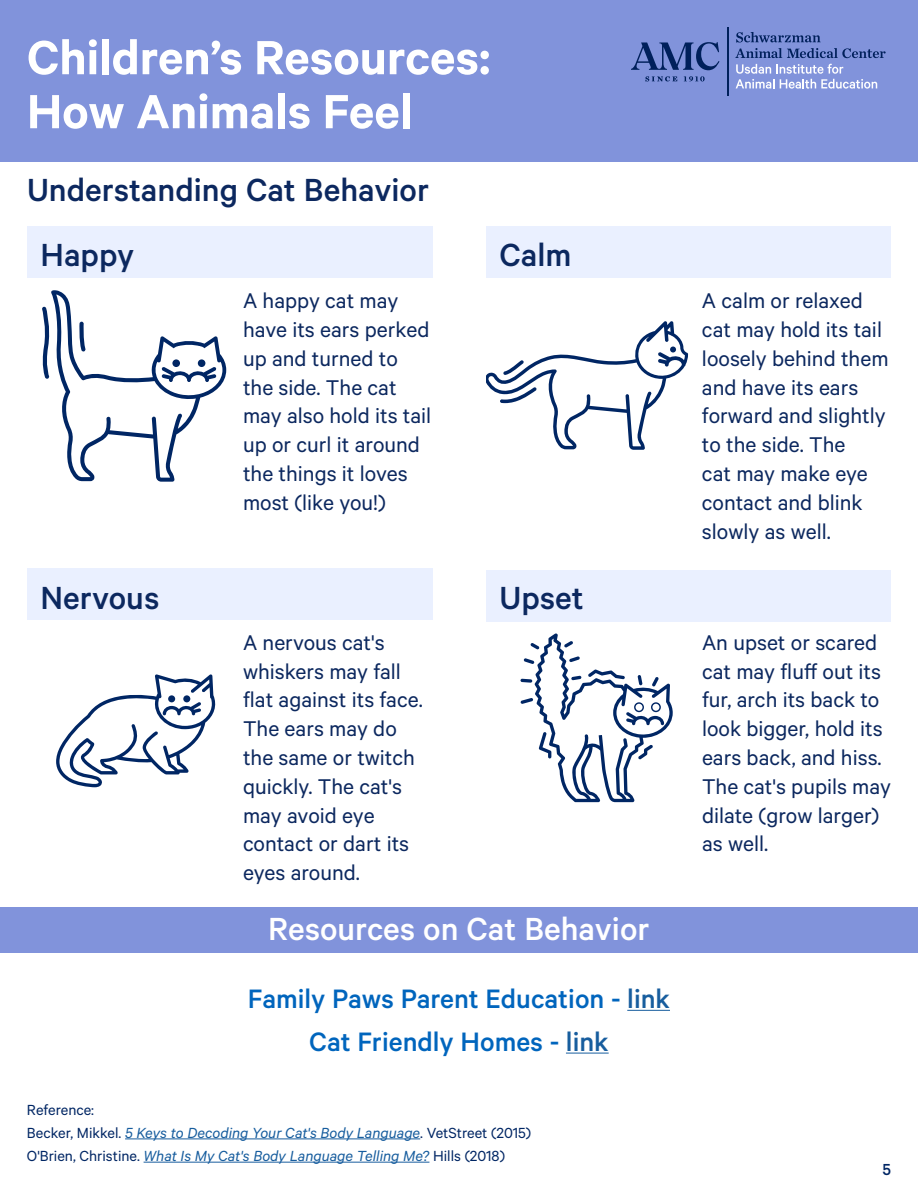
<style>
.page{position:relative;width:918px;height:1188px;background:#fff}
.page>*{position:absolute;margin:0;border:0;box-sizing:border-box;transform-origin:0 0}
.t1{font:600 54px "Calibre";color:#fff}
.CMYK_Navy_-_Content{font:500 36px "Calibre";color:#0c285f}
.CMYK_Navy_-_Content-2{font:500 36px "Calibre";color:#fff}
.CMYK_Navy_-_Bullet_T{font:500 30px "Calibre";color:#0065bd}
.CMYK_Navy_-_Bullet_T-2{font:24px/28.8px "Calibre";color:#0c285f}
.t2{font:500 18px "Calibre";color:#002664}
.CMYK_Navy_-_Bullet_T-3{font:italic 16.5px "Calibre";color:#175d9e}
.CMYK_Navy_-_Bullet_T-4{font:16.5px "Calibre";color:#002664}
.s1{color:#175d9e}
.s2{font-style:normal;color:#002664}
</style>
<div class="page">
<div style="left:0;top:0;width:918px;height:162px;background:#8193db"></div>
<div style="left:0;top:907px;width:918px;height:46px;background:#8193db"></div>
<svg style="left:42px;top:290px;width:184px;height:192px"></svg>
<div style="left:172px;top:359px;width:8px;height:8px;background:#002664;border-radius:50%"></div>
<div style="left:198px;top:359px;width:7px;height:8px;background:#002664;border-radius:50%"></div>
<div style="left:173px;top:346px;width:13px;height:8px;background:#fff;border-radius:50%"></div>
<div style="left:191px;top:346px;width:14px;height:8px;background:#fff;border-radius:50%"></div>
<svg style="left:56px;top:674px;width:160px;height:113px"></svg>
<div style="left:168px;top:695px;width:7px;height:7px;background:#002664;border-radius:50%"></div>
<div style="left:183px;top:695px;width:7px;height:7px;background:#002664;border-radius:50%"></div>
<svg style="left:486px;top:621px;width:216px;height:182px"></svg>
<svg style="left:520px;top:633px;width:153px;height:169px"></svg>
<div style="left:634px;top:702px;width:10px;height:10px;border:1px solid #002664;border-radius:50%"></div>
<div style="left:651px;top:702px;width:10px;height:10px;border:1px solid #002664;border-radius:50%"></div>
<svg style="left:486px;top:321px;width:202px;height:129px"></svg>
<div style="left:27px;top:227px;width:405px;height:51px;background:#eaf0ff"></div>
<div style="left:27px;top:568px;width:405px;height:52px;background:#eaf0ff"></div>
<div style="left:486px;top:227px;width:405px;height:51px;background:#eaf0ff"></div>
<div style="left:486px;top:570px;width:405px;height:51px;background:#eaf0ff"></div>
<hr style="left:125px;top:1139px;width:295px;height:1px;background:#175d9e">
<hr style="left:144px;top:1162px;width:285px;height:1px;background:#175d9e">
<hr style="left:627px;top:1010px;width:43px;height:1px;background:#175d9e">
<hr style="left:566px;top:1053px;width:43px;height:1px;background:#175d9e">
<hr style="left:727px;top:27px;width:2px;height:69px;background:#00205b">
<svg style="left:736px;top:64px;width:141px;height:25px"></svg>
<svg style="left:645px;top:76px;width:32px;height:5px"></svg>
<svg style="left:684px;top:76px;width:21px;height:5px"></svg>
<svg style="left:631px;top:42px;width:88px;height:28px"></svg>
<svg style="left:735px;top:32px;width:150px;height:26px"></svg>
<p class="t1" style="left:27px;top:25px;width:465px">Children’s Resources:</p>
<p class="t1" style="left:27px;top:79px;width:387px">How Animals Feel</p>
<p class="CMYK_Navy_-_Content" style="left:27px;top:169px;width:404px">Understanding Cat Behavior</p>
<p class="CMYK_Navy_-_Content" style="left:40px;top:234px;width:95px">Happy</p>
<p class="CMYK_Navy_-_Content" style="left:500px;top:234px;width:74px">Calm</p>
<p class="CMYK_Navy_-_Content" style="left:40px;top:577px;width:120px">Nervous</p>
<p class="CMYK_Navy_-_Bullet_T-2" style="left:243px;top:286px;width:190px">A happy cat may have its ears perked up and turned to the side. The cat may also hold its tail up or curl it around the things it loves most (like you!)</p>
<p class="CMYK_Navy_-_Bullet_T-2" style="left:702px;top:286px;width:188px">A calm or relaxed cat may hold its tail loosely behind them and have its ears forward and slightly to the side. The<br>cat may make eye contact and blink slowly as well.</p>
<p class="CMYK_Navy_-_Content" style="left:500px;top:577px;width:86px">Upset</p>
<p class="CMYK_Navy_-_Bullet_T-2" style="left:243px;top:627px;width:181px">A nervous cat's whiskers may fall flat against its face.<br>The ears may do the same or twitch quickly. The cat's may avoid eye contact or dart its eyes around.</p>
<p class="CMYK_Navy_-_Bullet_T-2" style="left:702px;top:627px;width:191px">An upset or scared cat may fluff out its fur, arch its back to look bigger, hold its ears back, and hiss.<br>The cat's pupils may dilate (grow larger) as well.</p>
<p class="CMYK_Navy_-_Content-2" style="left:268px;top:908px;width:383px">Resources on Cat Behavior</p>
<p class="CMYK_Navy_-_Bullet_T" style="left:248px;top:981px;width:424px">Family Paws Parent Education - <span class="s1">link</span></p>
<p class="CMYK_Navy_-_Bullet_T" style="left:309px;top:1024px;width:301px">Cat Friendly Homes - <span class="s1">link</span></p>
<p class="CMYK_Navy_-_Bullet_T-4" style="left:27px;top:1100px;width:69px">Reference:</p>
<p class="CMYK_Navy_-_Bullet_T-3" style="left:27px;top:1123px;width:506px"><span class="s2">Becker, Mikkel.</span> 5 Keys to Decoding Your Cat's Body Language<span class="s2">. VetStreet (2015)</span></p>
<p class="CMYK_Navy_-_Bullet_T-3" style="left:27px;top:1146px;width:479px"><span class="s2">O'Brien, Christine.</span> What Is My Cat's Body Language Telling Me? <span class="s2">Hills (2018)</span></p>
<p class="t2" style="left:882px;top:1158px;width:10px">5</p>
</div>
